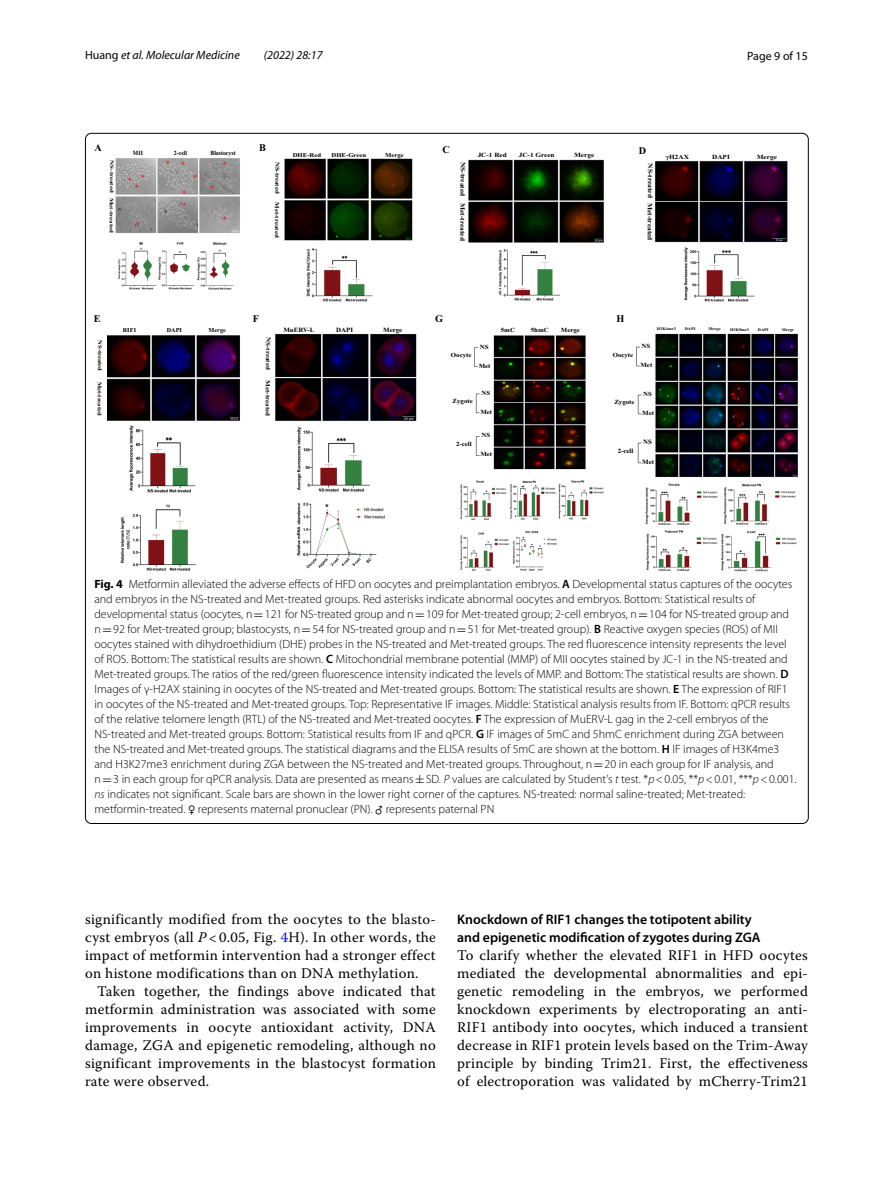
<style>
.page{position:relative;width:893px;height:1187px;background:#fff}
.page>*{position:absolute;margin:0;border:0;box-sizing:border-box;transform-origin:0 0}
.t1{font:14.7px/18px "Warnock Pro";letter-spacing:.02em;color:#000;text-align:justify}
.t2{font:600 13.8px/18px "Myriad Pro";color:#000}
.t3{font:300 12px/15px "Myriad Pro";color:#000}
.t4{font:italic 12px "Myriad Pro";color:#000}
.t5{font:12px "Myriad Pro";color:#000}
.t6{font:10.2px "Times New Roman PS Bold MT3";color:#000}
.t7{font:10.2px "Times New Roman PS Bold MT4";color:#000}
.t8{font:7.95px "Times New Roman PS Bold MT4";color:#f00}
.t9{font:6.75px "Times New Roman PS Bold MT4";color:#000;scale:1.11 1}
.t10{font:6.6px "Times New Roman PS Bold MT4";color:#000;scale:1.14 1}
.t11{font:6.6px "Times New Roman PS Bold MT4";color:#000;scale:1.05 1}
.t12{font:6.45px "Times New Roman PS Bold MT3";color:#000;scale:1.08 1}
.t13{font:6.3px "Times New Roman PS Bold MT4";color:#000;scale:1.1 1}
.t14{font:6.3px "Times New Roman PS Bold MT3";color:#000;scale:1.15 1}
.t15{font:6.3px "Times New Roman PS Bold MT3";color:#000;scale:.92 1}
.t16{font:6.3px "Times New Roman PS Bold MT3";color:#000;scale:1.13 1}
.t17{font:6.3px "Times New Roman PS Bold MT4";color:#000;scale:1.13 1}
.t18{font:6px "Times New Roman PS Bold MT3";color:#000;scale:1.04 1}
.t19{font:5.85px "Times New Roman PS Bold MT3";color:#000;scale:1.14 1}
.t20{font:5.85px "Times New Roman PS Bold MT4";color:#000;scale:1.18 1}
.t21{font:5.7px "Times New Roman PS Bold MT3";color:#000;scale:1.17 1}
.t22{font:5.25px "Times New Roman PS Bold MT3";color:#000;scale:1.32 1}
.t23{font:3.9px "Times New Roman PS Bold MT4";color:#000;scale:1.1 1}
.s1{font-style:normal}
.s2{font-family:"Times New Roman PS Bold MT3"}
.s3{font-weight:700}
.s4{font-weight:600}
.s5{font-family:"MTSY";font-weight:400}
.s6{font-style:italic}
.s7{font-family:"STIX Math";font-weight:400}
.s8{color:#00f}
</style>
<div class="page">
<img style="left:108px;top:158px;width:690px;height:414px">
<p class="t4" style="left:85px;top:48px;width:156px"><span class="s1">Huang</span> et al. Molecular Medicine</p>
<p class="t4" style="left:264px;top:48px;width:60px">(2022) 28:17</p>
<p class="t5" style="left:747px;top:48px;width:62px">Page 9 of 15</p>
<p class="t6" style="left:94px;top:140px;width:9px">A</p>
<p class="t6" style="left:259px;top:140px;width:8px">B</p>
<p class="t15" style="left:133px;top:149px;width:12px">MII</p>
<p class="t15" style="left:174px;top:148px;width:16px">2-cell</p>
<p class="t15" style="left:210px;top:148px;width:29px">Blastocyst</p>
<p class="t22" style="left:115px;top:160px;width:26px;rotate:90deg">N S aert - det</p>
<p class="t22" style="left:115px;top:198px;width:28px;rotate:90deg">M aert-te det</p>
<p class="t8" style="left:128px;top:174px;width:5px">*</p>
<p class="t8" style="left:141px;top:172px;width:5px">*</p>
<p class="t8" style="left:135px;top:182px;width:5px">*</p>
<p class="t8" style="left:136px;top:219px;width:5px">*</p>
<p class="t8" style="left:166px;top:158px;width:21px">* *</p>
<p class="t8" style="left:193px;top:172px;width:5px">*</p>
<p class="t8" style="left:182px;top:188px;width:5px">*</p>
<p class="t8" style="left:182px;top:200px;width:5px">*</p>
<p class="t8" style="left:210px;top:183px;width:5px">*</p>
<p class="t8" style="left:223px;top:158px;width:5px">*</p>
<p class="t8" style="left:223px;top:214px;width:5px">*</p>
<p class="t20" style="left:281px;top:161px;width:29px;rotate:90deg">N S detaert -</p>
<p class="t20" style="left:281px;top:202px;width:31px;rotate:90deg">M detaert-te</p>
<p class="t6" style="left:442px;top:142px;width:9px">C</p>
<p class="t19" style="left:293px;top:151px;width:26px">DHE-Red</p>
<p class="t19" style="left:332px;top:151px;width:32px">DHE-Green</p>
<p class="t19" style="left:385px;top:151px;width:18px">Merge</p>
<p class="t14" style="left:478px;top:151px;width:27px">JC-1 Red</p>
<p class="t14" style="left:519px;top:151px;width:33px">JC-1 Green</p>
<p class="t14" style="left:574px;top:151px;width:19px">Merge</p>
<p class="t10" style="left:467px;top:162px;width:32px;rotate:90deg">N S detaert -</p>
<p class="t10" style="left:467px;top:203px;width:35px;rotate:90deg">M detaert-te</p>
<p class="t6" style="left:639px;top:144px;width:9px">D</p>
<p class="t9" style="left:655px;top:163px;width:33px;rotate:90deg">N S detaert -</p>
<p class="t9" style="left:655px;top:203px;width:36px;rotate:90deg">M detaert-te</p>
<p class="t14" style="left:666px;top:152px;width:22px">γH2AX</p>
<p class="t14" style="left:712px;top:152px;width:17px">DAPI</p>
<p class="t14" style="left:757px;top:152px;width:19px">Merge</p>
<p class="t6" style="left:94px;top:312px;width:8px">E</p>
<p class="t6" style="left:253px;top:312px;width:8px">F</p>
<p class="t21" style="left:104px;top:340px;width:28px;rotate:90deg">N S detaert -</p>
<p class="t21" style="left:104px;top:381px;width:30px;rotate:90deg">M detaert-te</p>
<p class="t18" style="left:123px;top:325px;width:15px">RIF1</p>
<p class="t18" style="left:167px;top:325px;width:16px">DAPI</p>
<p class="t18" style="left:209px;top:325px;width:18px">Merge</p>
<p class="t17" style="left:273px;top:337px;width:31px;rotate:90deg">N S <span class="s2">det</span>aert -</p>
<p class="t16" style="left:272px;top:380px;width:33px;rotate:90deg">M detaert-te</p>
<p class="t12" style="left:283px;top:325px;width:30px">MuERV-L</p>
<p class="t12" style="left:336px;top:325px;width:17px">DAPI</p>
<p class="t12" style="left:383px;top:325px;width:19px">Merge</p>
<p class="t7" style="left:435px;top:312px;width:9px">G</p>
<p class="t13" style="left:451px;top:350px;width:20px">Oocyte</p>
<p class="t13" style="left:480px;top:342px;width:9px">NS</p>
<p class="t13" style="left:479px;top:361px;width:12px">Met</p>
<p class="t13" style="left:501px;top:325px;width:14px">5mC</p>
<p class="t13" style="left:531px;top:325px;width:18px">5hmC</p>
<p class="t13" style="left:561px;top:325px;width:19px">Merge</p>
<p class="t13" style="left:453px;top:396px;width:20px">Zygote</p>
<p class="t13" style="left:482px;top:388px;width:9px">NS</p>
<p class="t13" style="left:480px;top:407px;width:12px">Met</p>
<p class="t13" style="left:456px;top:439px;width:16px">2-cell</p>
<p class="t13" style="left:482px;top:431px;width:9px">NS</p>
<p class="t13" style="left:480px;top:450px;width:12px">Met</p>
<p class="t7" style="left:617px;top:312px;width:9px">H</p>
<p class="t13" style="left:613px;top:350px;width:20px">Oocyte</p>
<p class="t23" style="left:657px;top:326px;width:19px">H3K4me3</p>
<p class="t23" style="left:685px;top:326px;width:11px">DAPI</p>
<p class="t23" style="left:708px;top:326px;width:13px">Merge</p>
<p class="t23" style="left:730px;top:327px;width:19px">H3K9me3</p>
<p class="t23" style="left:758px;top:327px;width:11px">DAPI</p>
<p class="t23" style="left:782px;top:327px;width:13px">Merge</p>
<p class="t13" style="left:642px;top:341px;width:9px">NS</p>
<p class="t13" style="left:640px;top:360px;width:12px">Met</p>
<p class="t13" style="left:614px;top:398px;width:20px">Zygote</p>
<p class="t13" style="left:643px;top:389px;width:9px">NS</p>
<p class="t13" style="left:642px;top:408px;width:12px">Met</p>
<p class="t11" style="left:618px;top:446px;width:16px">2-cell</p>
<p class="t11" style="left:643px;top:437px;width:10px">NS</p>
<p class="t11" style="left:642px;top:457px;width:13px">Met</p>
<p class="t3" style="left:94px;top:576px;width:704px"><span class="s3">Fig. 4</span> Metformin alleviated the adverse effects of HFD on oocytes and preimplantation embryos. <span class="s4">A</span> Developmental status captures of the oocytes and embryos in the NS-treated and Met-treated groups. Red asterisks indicate abnormal oocytes and embryos. Bottom: Statistical results of developmental status (oocytes, n<span class="s5">=</span>121 for NS-treated group and n<span class="s5">=</span>109 for Met-treated group; 2-cell embryos, n<span class="s5">=</span>104 for NS-treated group and n<span class="s5">=</span>92 for Met-treated group; blastocysts, n<span class="s5">=</span>54 for NS-treated group and n<span class="s5">=</span>51 for Met-treated group). <span class="s4">B</span> Reactive oxygen species (ROS) of MII oocytes stained with dihydroethidium (DHE) probes in the NS-treated and Met-treated groups. The red fluorescence intensity represents the level of ROS. Bottom: The statistical results are shown. <span class="s4">C</span> Mitochondrial membrane potential (MMP) of MII oocytes stained by JC-1 in the NS-treated and Met-treated groups. The ratios of the red/green fluorescence intensity indicated the levels of MMP. and Bottom: The statistical results are shown. <span class="s4">D </span>Images of γ-H2AX staining in oocytes of the NS-treated and Met-treated groups. Bottom: The statistical results are shown. <span class="s4">E</span> The expression of RIF1 in oocytes of the NS-treated and Met-treated groups. Top: Representative IF images. Middle: Statistical analysis results from IF. Bottom: qPCR results of the relative telomere length (RTL) of the NS-treated and Met-treated oocytes. <span class="s4">F</span> The expression of MuERV-L gag in the 2-cell embryos of the NS-treated and Met-treated groups. Bottom: Statistical results from IF and qPCR. <span class="s4">G</span> IF images of 5mC and 5hmC enrichment during ZGA between the NS-treated and Met-treated groups. The statistical diagrams and the ELISA results of 5mC are shown at the bottom. <span class="s4">H</span> IF images of H3K4me3 and H3K27me3 enrichment during ZGA between the NS-treated and Met-treated groups. Throughout, n<span class="s5">=</span>20 in each group for IF analysis, and n<span class="s5">=</span>3 in each group for qPCR analysis. Data are presented as means<span class="s5">±</span>SD. <span class="s6">P</span> values are calculated by Student’s <span class="s6">t</span> test. *<span class="s6">p</span>&lt;0.05, **<span class="s6">p</span>&lt;0.01, ***<span class="s6">p</span>&lt;0.001. <span class="s6">ns</span> indicates not significant. Scale bars are shown in the lower right corner of the captures. NS-treated: normal saline-treated; Met-treated: metformin-treated. <span class="s7">♀</span> represents maternal pronuclear (PN). <span class="s7">♂</span> represents paternal PN</p>
<p class="t1" style="left:85px;top:910px;width:352px">significantly modified from the oocytes to the blasto&shy;cyst embryos (all <span class="s6">P</span> &lt; 0.05, Fig. <span class="s8">4</span>H). In other words, the impact of metformin intervention had a stronger effect on histone modifications than on DNA methylation.</p>
<p class="t1" style="left:85px;top:982px;width:352px;text-indent:12px">Taken together, the findings above indicated that metformin administration was associated with some improvements in oocyte antioxidant activity, DNA damage, ZGA and epigenetic remodeling, although no significant improvements in the blastocyst formation rate were observed.</p>
<p class="t2" style="left:457px;top:909px;width:305px">Knockdown of RIF1 changes the totipotent ability and epigenetic modification of zygotes during ZGA</p>
<p class="t1" style="left:457px;top:945px;width:352px">To clarify whether the elevated RIF1 in HFD oocytes mediated the developmental abnormalities and epi&shy;genetic remodeling in the embryos, we performed knockdown experiments by electroporating an anti-RIF1 antibody into oocytes, which induced a transient decrease in RIF1 protein levels based on the Trim-Away principle by binding Trim21. First, the effectiveness of electroporation was validated by mCherry-Trim21</p>
</div>
